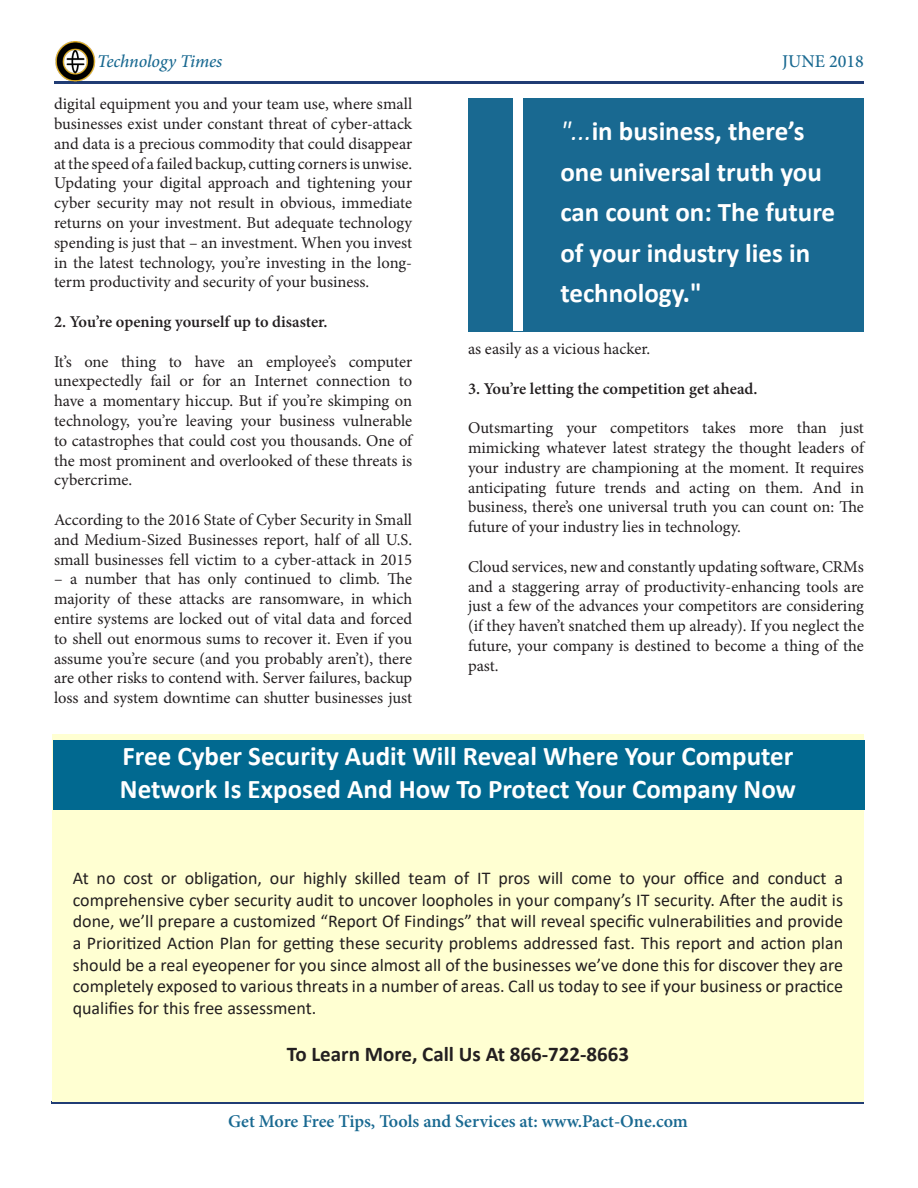
<style>
.page{position:relative;width:918px;height:1188px;background:#fff}
.page>*{position:absolute;margin:0;border:0;box-sizing:border-box;transform-origin:0 0}
.t1{font:700 27px/40.5px "Calibri";color:#fff}
.t2{font:700 21px "Calibri";color:#231f20}
.t3{font:18px/21.6px "Calibri";color:#231f20;text-align:justify}
.t4{font:600 18px "Minion Pro";color:#196991}
.t5{font:italic 500 18px "Minion Pro";letter-spacing:-.005em;color:#196991}
.t6{font:500 18px "Minion Pro";color:#196991}
.t7{font:16.5px/19.8px "Minion Pro";color:#231f20;text-align:justify}
.t8{font:600 16.5px "Minion Pro";color:#231f20}
.s1{font-weight:400;font-style:italic}
</style>
<div class="page">
<div style="left:468px;top:98px;width:395px;height:233px;background:#196991"></div>
<hr style="left:54px;top:81px;width:810px;height:2px;background:#203c74">
<hr style="left:52px;top:1102px;width:812px;height:2px;background:#203c74">
<div style="left:53px;top:734px;width:811px;height:368px;background:#ffffd2"></div>
<div style="left:53px;top:740px;width:812px;height:70px;background:#016990"></div>
<div style="left:513px;top:94px;width:10px;height:237px;background:#fff"></div>
<img style="left:55px;top:42px;width:40px;height:40px">
<p class="t5" style="left:97px;top:49px;width:127px">Technology Times</p>
<p class="t6" style="left:782px;top:49px;width:83px">JUNE 2018</p>
<p class="t7" style="left:54px;top:94px;width:360px">digital equipment you and your team use, where small businesses exist under constant threat of cyber-attack and data is a precious commodity that could disappear at the speed of a failed backup, cutting corners is unwise.<br>Updating your digital approach and tightening your cyber security may not result in obvious, immediate returns on your investment. But adequate technology spending is just that – an investment. When you invest in the latest technology, you’re investing in the long&shy;term productivity and security of your business.</p>
<p class="t8" style="left:54px;top:310px;width:275px">2. You’re opening yourself up to disaster.</p>
<p class="t7" style="left:54px;top:352px;width:360px">It’s one thing to have an employee’s computer unexpectedly fail or for an Internet connection to have a momentary hiccup. But if you’re skimping on technology, you’re leaving your business vulnerable to catastrophes that could cost you thousands. One of the most prominent and overlooked of these threats is cybercrime.</p>
<p class="t7" style="left:54px;top:510px;width:360px">According to the 2016 State of Cyber Security in Small and Medium-Sized Businesses report, half of all U.S. small businesses fell victim to a cyber-attack in 2015</p>
<p class="t7" style="left:54px;top:569px;width:360px">– a number that has only continued to climb. The majority of these attacks are ransomware, in which entire systems are locked out of vital data and forced to shell out enormous sums to recover it. Even if you assume you’re secure (and you probably aren’t), there are other risks to contend with. Server failures, backup loss and system downtime can shutter businesses just</p>
<p class="t1" style="left:560px;top:111px;width:276px"><span class="s1">"...</span>in business, there’s one universal truth you can count on: The future of your industry lies in technology."</p>
<p class="t7" style="left:468px;top:339px;width:184px">as easily as a vicious hacker.</p>
<p class="t8" style="left:468px;top:377px;width:291px">3. You’re letting the competition get ahead.</p>
<p class="t7" style="left:468px;top:418px;width:398px">Outsmarting your competitors takes more than just mimicking whatever latest strategy the thought leaders of your industry are championing at the moment. It requires anticipating future trends and acting on them. And in business, there’s one universal truth you can count on: The future of your industry lies in technology.</p>
<p class="t7" style="left:468px;top:557px;width:398px">Cloud services, new and constantly updating software, CRMs and a staggering array of productivity-enhancing tools are just a few of the advances your competitors are considering (if they haven’t snatched them up already). If you neglect the future, your company is destined to become a thing of the past.</p>
<p class="t1" style="left:120px;top:740px;width:677px;line-height:32.4px">Free Cyber Security Audit Will Reveal Where Your Computer<br>Network Is Exposed And How To Protect Your Company Now</p>
<p class="t3" style="left:73px;top:867px;width:772px">At no cost or obligation, our highly skilled team of IT pros will come to your office and conduct a comprehensive cyber security audit to uncover loopholes in your company’s IT security. After the audit is done, we’ll prepare a customized “Report Of Findings” that will reveal specific vulnerabilities and provide a Prioritized Action Plan for getting these security problems addressed fast. This report and action plan should be a real eyeopener for you since almost all of the businesses we’ve done this for discover they are completely exposed to various threats in a number of areas. Call us today to see if your business or practice qualifies for this free assessment.</p>
<p class="t2" style="left:287px;top:1039px;width:344px">To Learn More, Call Us At 866-722-8663</p>
<p class="t4" style="left:228px;top:1108px;width:461px">Get More Free Tips, Tools and Services at: www.Pact-One.com</p>
</div>
